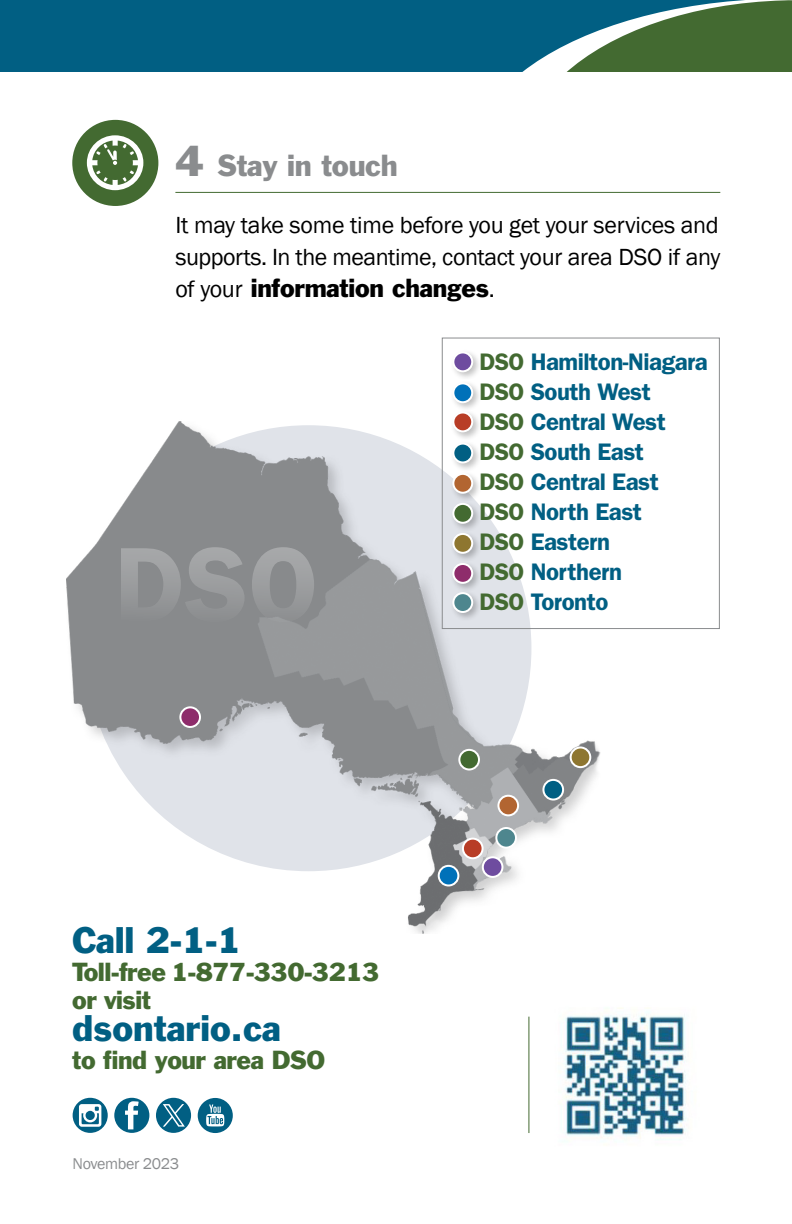
<style>
.page{position:relative;width:792px;height:1224px;background:#fff}
.page>*{position:absolute;margin:0;border:0;box-sizing:border-box;transform-origin:0 0}
.t1{font:34px "Franklin Gothic BT";color:#015f83}
.t2{font:28px "Franklin Gothic BT";letter-spacing:-.01em;color:#8a8c8e}
.t3{font:600 24px/30px "Franklin Gothic";letter-spacing:-.02em;color:#015f83}
.t4{font:24px/32px "Franklin Gothic";letter-spacing:-.01em;color:#000}
.t5{font:24px/28px "Franklin Gothic BT";letter-spacing:-.02em;color:#436a31}
.t6{font:24px "Franklin Gothic BT";letter-spacing:-.01em;color:#000}
.t7{font:16px "Franklin Gothic";letter-spacing:-.02em;color:#8a8c8e}
.s1{font-family:"Franklin Gothic";font-size:40px}
.s2{font-family:"Franklin Gothic"}
.s3{color:#436a31}
</style>
<div class="page">
<svg style="left:0;top:0;width:792px;height:72px;background:#1a6878"></svg>
<div style="left:198px;top:1098px;width:35px;height:35px;background:#015f83;border-radius:50%"></div>
<svg style="left:206px;top:1105px;width:18px;height:21px"></svg>
<div style="left:114px;top:1098px;width:35px;height:35px;background:#015f83;border-radius:50%"></div>
<svg style="left:125px;top:1101px;width:14px;height:28px"></svg>
<div style="left:73px;top:1098px;width:35px;height:35px;background:#015f83;border-radius:50%"></div>
<svg style="left:79px;top:1104px;width:22px;height:23px"></svg>
<div style="left:156px;top:1098px;width:35px;height:35px;background:#015f83;border-radius:50%"></div>
<svg style="left:163px;top:1104px;width:22px;height:23px"></svg>
<div style="left:72px;top:120px;width:86px;height:86px;background:#436a31;border-radius:50%"></div>
<svg style="left:87px;top:135px;width:56px;height:55px"></svg>
<hr style="left:175px;top:192px;width:545px;height:1px;background:#436a31">
<img style="left:564px;top:1008px;width:123px;height:132px">
<hr style="left:529px;top:1017px;width:1px;height:116px;background:#436a31">
<img style="left:66px;top:407px;width:535px;height:527px">
<svg style="left:180px;top:707px;width:20px;height:20px"></svg>
<div style="left:179px;top:706px;width:22px;height:22px;border:2px solid #fff;border-radius:50%"></div>
<div style="left:459px;top:750px;width:20px;height:19px;background:#436a31;border-radius:50%"></div>
<div style="left:458px;top:749px;width:22px;height:21px;border:2px solid #fff;border-radius:50%"></div>
<div style="left:463px;top:839px;width:20px;height:19px;background:#b83d26;border-radius:50%"></div>
<div style="left:462px;top:838px;width:22px;height:21px;border:2px solid #fff;border-radius:50%"></div>
<div style="left:483px;top:857px;width:19px;height:20px;background:#6e4c9f;border-radius:50%"></div>
<div style="left:482px;top:856px;width:21px;height:22px;border:2px solid #fff;border-radius:50%"></div>
<div style="left:439px;top:866px;width:19px;height:19px;background:#0071b9;border-radius:50%"></div>
<div style="left:438px;top:865px;width:21px;height:21px;border:2px solid #fff;border-radius:50%"></div>
<div style="left:498px;top:796px;width:20px;height:19px;background:#b26531;border-radius:50%"></div>
<div style="left:497px;top:795px;width:22px;height:21px;border:2px solid #fff;border-radius:50%"></div>
<svg style="left:496px;top:828px;width:20px;height:20px"></svg>
<div style="left:495px;top:827px;width:22px;height:22px;border:2px solid #fff;border-radius:50%"></div>
<svg style="left:543px;top:780px;width:20px;height:20px"></svg>
<div style="left:542px;top:779px;width:22px;height:22px;border:2px solid #fff;border-radius:50%"></div>
<div style="left:571px;top:747px;width:19px;height:20px;background:#8e7630;border-radius:50%"></div>
<div style="left:570px;top:746px;width:21px;height:22px;border:2px solid #fff;border-radius:50%"></div>
<svg style="left:121px;top:547px;width:124px;height:75px;background:#929496"></svg>
<svg style="left:252px;top:547px;width:62px;height:75px;background:#939597"></svg>
<div style="left:442px;top:338px;width:278px;height:291px;border:1px solid #8a8c8e"></div>
<div style="left:450px;top:349px;width:32px;height:32px;background:#000;opacity:.25"></div>
<div style="left:453px;top:352px;width:19px;height:19px;background:#6e4c9f;border-radius:50%"></div>
<div style="left:452px;top:351px;width:21px;height:21px;border:2px solid #fff;border-radius:50%"></div>
<div style="left:450px;top:380px;width:32px;height:32px;background:#000;opacity:.25"></div>
<div style="left:453px;top:383px;width:19px;height:19px;background:#0071b9;border-radius:50%"></div>
<div style="left:452px;top:382px;width:21px;height:21px;border:2px solid #fff;border-radius:50%"></div>
<div style="left:450px;top:409px;width:32px;height:32px;background:#000;opacity:.25"></div>
<div style="left:453px;top:412px;width:19px;height:19px;background:#b83d26;border-radius:50%"></div>
<div style="left:452px;top:411px;width:21px;height:21px;border:2px solid #fff;border-radius:50%"></div>
<div style="left:450px;top:440px;width:32px;height:32px;background:#000;opacity:.25"></div>
<div style="left:453px;top:444px;width:19px;height:18px;background:#015f83;border-radius:50%"></div>
<div style="left:452px;top:443px;width:21px;height:20px;border:2px solid #fff;border-radius:50%"></div>
<div style="left:450px;top:470px;width:32px;height:33px;background:#000;opacity:.25"></div>
<div style="left:453px;top:474px;width:19px;height:19px;background:#b26531;border-radius:50%"></div>
<div style="left:452px;top:473px;width:21px;height:21px;border:2px solid #fff;border-radius:50%"></div>
<div style="left:450px;top:500px;width:32px;height:33px;background:#000;opacity:.25"></div>
<div style="left:453px;top:504px;width:19px;height:19px;background:#436a31;border-radius:50%"></div>
<div style="left:452px;top:503px;width:21px;height:21px;border:2px solid #fff;border-radius:50%"></div>
<div style="left:450px;top:530px;width:32px;height:33px;background:#000;opacity:.25"></div>
<div style="left:453px;top:534px;width:19px;height:19px;background:#8e7630;border-radius:50%"></div>
<div style="left:452px;top:533px;width:21px;height:21px;border:2px solid #fff;border-radius:50%"></div>
<div style="left:450px;top:560px;width:32px;height:33px;background:#000;opacity:.25"></div>
<div style="left:453px;top:564px;width:19px;height:19px;background:#8e2c6b;border-radius:50%"></div>
<div style="left:452px;top:563px;width:21px;height:21px;border:2px solid #fff;border-radius:50%"></div>
<div style="left:450px;top:590px;width:32px;height:32px;background:#000;opacity:.25"></div>
<div style="left:453px;top:593px;width:19px;height:19px;background:#4e868e;border-radius:50%"></div>
<div style="left:452px;top:592px;width:21px;height:21px;border:2px solid #fff;border-radius:50%"></div>
<p class="t2" style="left:175px;top:149px;width:224px"><span class="s1">4</span> Stay in touch</p>
<p class="t4" style="left:175px;top:210px;width:546px">It may take some time before you get your services and supports. In the meantime, contact your area DSO if any</p>
<p class="t6" style="left:175px;top:274px;width:321px"><span class="s2">of your</span> information changes<span class="s2">.</span></p>
<p class="t3" style="left:479px;top:346px;width:230px"><span class="s3">DSO</span> Hamilton-Niagara<br><span class="s3">DSO</span> South West<br><span class="s3">DSO</span> Central West<br><span class="s3">DSO</span> South East<br><span class="s3">DSO</span> Central East<br><span class="s3">DSO</span> North East<br><span class="s3">DSO</span> Eastern<br><span class="s3">DSO</span> Northern<br><span class="s3">DSO</span> Toronto</p>
<h1 class="t1" style="left:72px;top:920px;width:171px">Call 2-1-1</h1>
<p class="t5" style="left:72px;top:958px;width:309px">Toll-free 1-877-330-3213 or visit</p>
<h1 class="t1" style="left:72px;top:1008px;width:210px">dsontario.ca</h1>
<p class="t5" style="left:72px;top:1046px;width:254px">to find your area DSO</p>
<p class="t7" style="left:73px;top:1154px;width:108px">November 2023</p>
</div>
